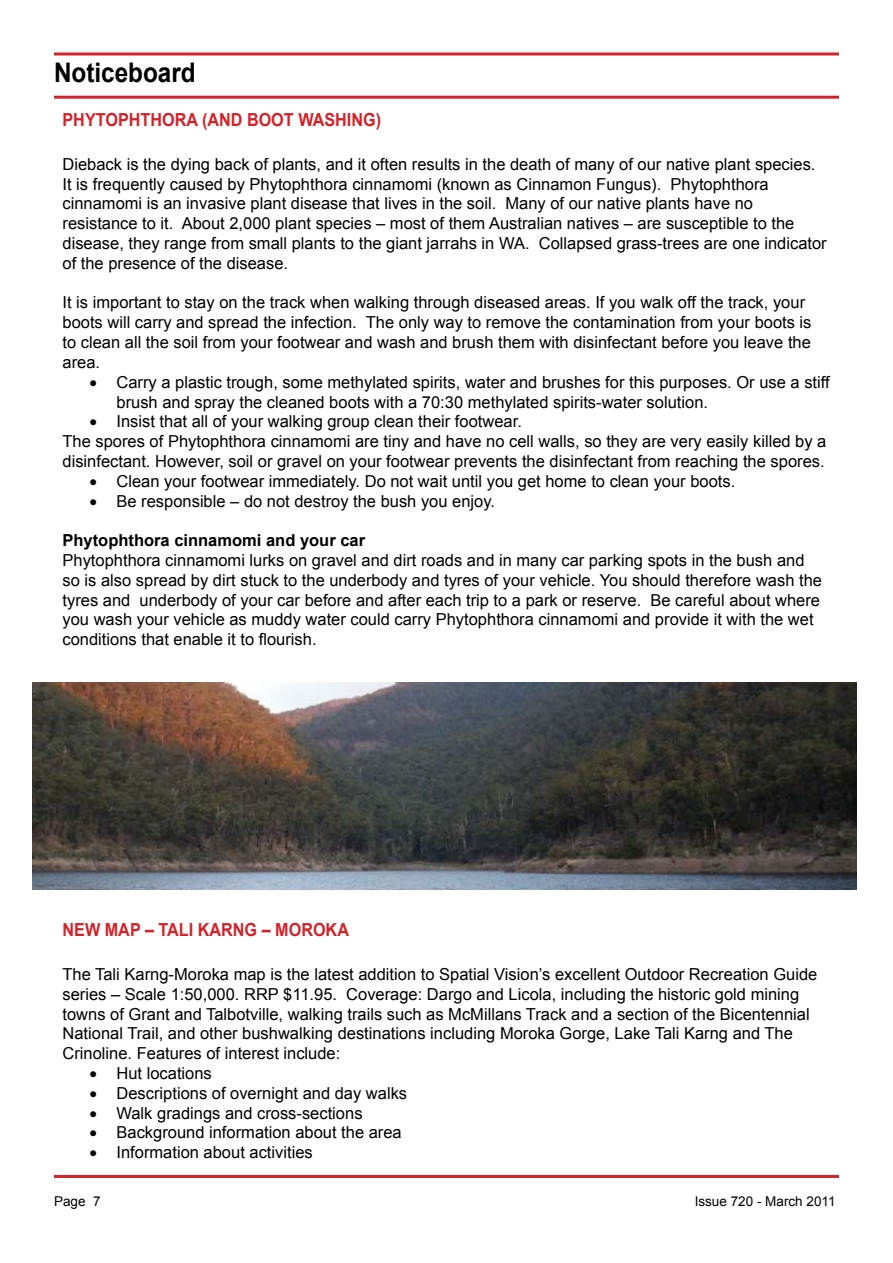
<style>
.page{position:relative;width:893px;height:1263px;background:#fff}
.page>*{position:absolute;margin:0;border:0;box-sizing:border-box;transform-origin:0 0}
.t1{font:700 27px "Arial";color:#000;scale:.9 1}
.t2{font:700 18px "Arial";color:#d2232a;scale:.9 1}
.t3{font:16.5px/19.8px "Arial";color:#000}
.t4{font:700 16.5px "Arial";color:#000}
.t5{font:13.5px "Arial";color:#000}
</style>
<div class="page">
<hr style="left:54px;top:53px;width:785px;height:3px;background:#d2232a">
<hr style="left:54px;top:1175px;width:785px;height:3px;background:#d2232a">
<hr style="left:54px;top:96px;width:785px;height:3px;background:#d2232a">
<img style="left:33px;top:683px;width:823px;height:207px">
<h1 class="t1" style="left:54px;top:54px;width:159px">Noticeboard</h1>
<p class="t2" style="left:63px;top:108px;width:175px">PHYTOPHTHORA (and</p>
<p class="t2" style="left:247px;top:108px;width:14px">boot</p>
<p class="t2" style="left:298px;top:108px;width:14px">washing</p>
<p class="t2" style="left:376px;top:108px;width:7px">)</p>
<p class="t3" style="left:63px;top:154px;width:766px">Dieback is the dying back of plants, and it often results in the death of many of our native plant species.<br>It is frequently caused by Phytophthora cinnamomi (known as Cinnamon Fungus). Phytophthora cinnamomi is an invasive plant disease that lives in the soil. Many of our native plants have no resistance to it. About 2,000 plant species – most of them Australian natives – are susceptible to the disease, they range from small plants to the giant jarrahs in WA. Collapsed grass-trees are one indicator of the presence of the disease.</p>
<p class="t3" style="left:63px;top:293px;width:750px">It is important to stay on the track when walking through diseased areas. If you walk off the track, your boots will carry and spread the infection. The only way to remove the contamination from your boots is to clean all the soil from your footwear and wash and brush them with disinfectant before you leave the area.</p>
<p class="t3" style="left:117px;top:372px;width:715px;text-indent:-27px">• Carry a plastic trough, some methylated spirits, water and brushes for this purposes. Or use a stiff brush and spray the cleaned boots with a 70:30 methylated spirits-water solution.</p>
<p class="t3" style="left:63px;top:412px;width:765px;text-indent:27px">• Insist that all of your walking group clean their footwear.<br>The spores of Phytophthora cinnamomi are tiny and have no cell walls, so they are very easily killed by a disinfectant. However, soil or gravel on your footwear prevents the disinfectant from reaching the spores.</p>
<p class="t3" style="left:90px;top:471px;width:647px">• Clean your footwear immediately. Do not wait until you get home to clean your boots.</p>
<p class="t3" style="left:90px;top:491px;width:407px">• Be responsible – do not destroy the bush you enjoy.</p>
<p class="t4" style="left:63px;top:529px;width:304px">Phytophthora cinnamomi and your car</p>
<p class="t3" style="left:63px;top:550px;width:761px">Phytophthora cinnamomi lurks on gravel and dirt roads and in many car parking spots in the bush and so is also spread by dirt stuck to the underbody and tyres of your vehicle. You should therefore wash the tyres and underbody of your car before and after each trip to a park or reserve. Be careful about where you wash your vehicle as muddy water could carry Phytophthora cinnamomi and provide it with the wet conditions that enable it to flourish.</p>
<p class="t2" style="left:63px;top:918px;width:320px">NEW MAP – TALI KARNG – MOROKA</p>
<p class="t3" style="left:63px;top:964px;width:756px">The Tali Karng-Moroka map is the latest addition to Spatial Vision’s excellent Outdoor Recreation Guide series – Scale 1:50,000. RRP $11.95. Coverage: Dargo and Licola, including the historic gold mining towns of Grant and Talbotville, walking trails such as McMillans Track and a section of the Bicentennial National Trail, and other bushwalking destinations including Moroka Gorge, Lake Tali Karng and The Crinoline. Features of interest include:</p>
<p class="t3" style="left:90px;top:1063px;width:124px">• Hut locations</p>
<p class="t3" style="left:90px;top:1083px;width:319px">• Descriptions of overnight and day walks</p>
<p class="t3" style="left:90px;top:1103px;width:275px">• Walk gradings and cross-sections</p>
<p class="t3" style="left:90px;top:1123px;width:314px">• Background information about the area</p>
<p class="t3" style="left:90px;top:1143px;width:225px">• Information about activities</p>
<p class="t5" style="left:54px;top:1192px;width:48px">Page 7</p>
<p class="t5" style="left:695px;top:1192px;width:142px">Issue 720 - March 2011</p>
</div>
